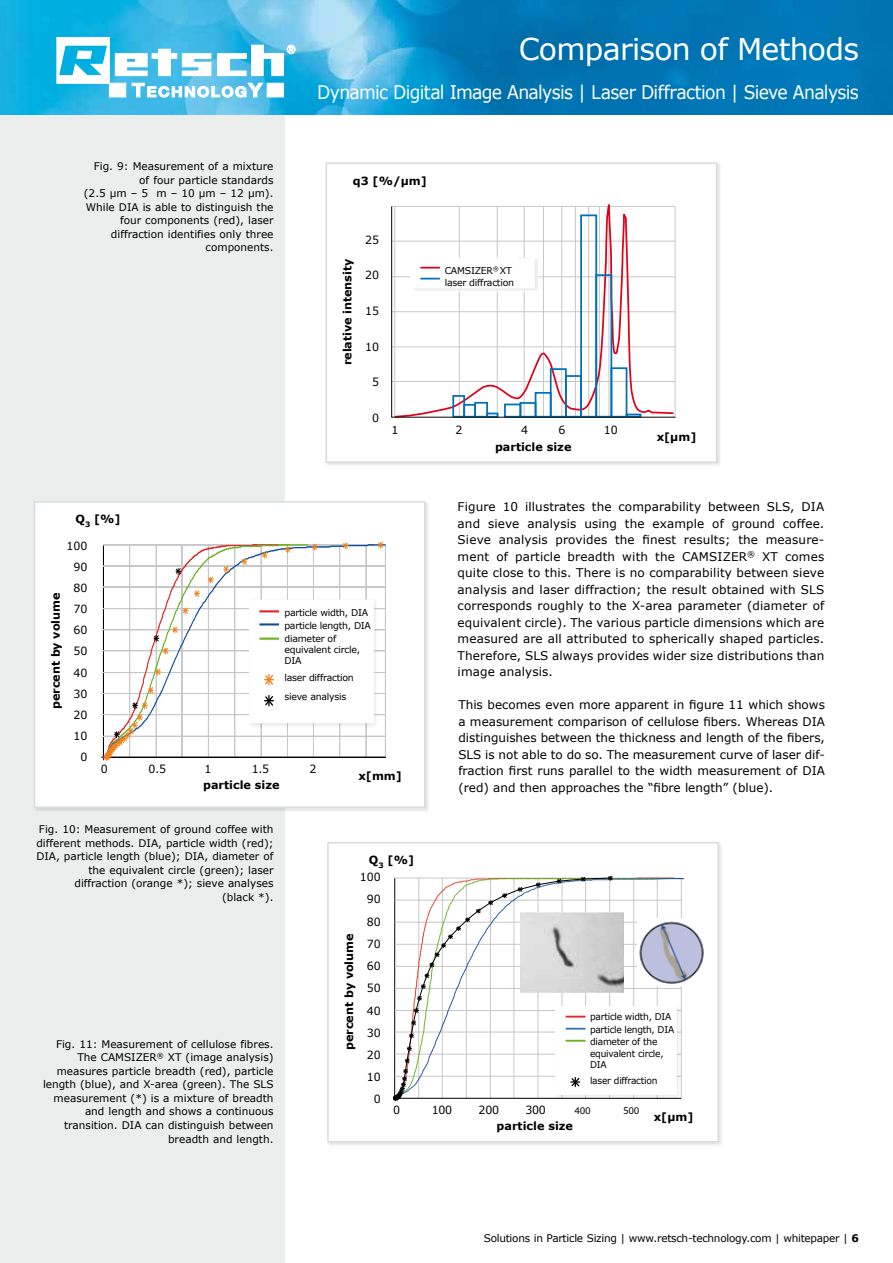
<style>
.page{position:relative;width:893px;height:1263px;background:#fff}
.page>*{position:absolute;margin:0;border:0;box-sizing:border-box;transform-origin:0 0}
.t1{font:30px "Verdana";letter-spacing:-.025em;color:#fff}
.t2{font:18.75px "Verdana";letter-spacing:-.04em;color:#fff;scale:.92 1}
.t3{font:12px/16.5px "Verdana";color:#000;text-align:justify}
.t4{font:700 11.25px "Verdana";letter-spacing:-.005em;color:#000}
.t5{font:11.25px/21.1px "Verdana";color:#000;text-align:right}
.t6{font:10.5px/13.5px "Verdana";color:#000;text-align:right}
.t7{font:10.5px "Verdana";letter-spacing:-.025em;color:#000}
.t8{font:9.3px/12.9px "Verdana";letter-spacing:-.025em;color:#000}
.t9{font:9px "Verdana";letter-spacing:-.025em;color:#000}
.s1{font-weight:700}
</style>
<div class="page">
<div style="left:0;top:0;width:285px;height:1263px;background:#eceded"></div>
<svg style="left:34px;top:501px;width:392px;height:308px"></svg>
<img style="left:0;top:0;width:893px;height:115px">
<svg style="left:325px;top:162px;width:393px;height:302px"></svg>
<svg style="left:57px;top:37px;width:238px;height:60px"></svg>
<svg style="left:327px;top:842px;width:393px;height:301px"></svg>
<img style="left:520px;top:912px;width:104px;height:80px">
<img style="left:637px;top:919px;width:68px;height:66px">
<p class="t6" style="left:84px;top:160px;width:191px">Fig. 9: Measurement of a mixture of four particle standards<br>(2.5 µm – 5 m – 10 µm – 12 µm).<br>While DIA is able to distinguish the four components (red), laser diffraction identifies only three components.</p>
<h1 class="t1" style="left:519px;top:28px;width:342px">Comparison of Methods</h1>
<h2 class="t2" style="left:317px;top:79px;width:590px">Dynamic Digital Image Analysis | Laser Diffraction | Sieve Analysis</h2>
<p class="t4" style="left:353px;top:173px;width:76px">q3 [%/µm]</p>
<p class="t5" style="left:365px;top:229px;width:16px">25</p>
<p class="t5" style="left:365px;top:265px;width:16px">20</p>
<p class="t5" style="left:365px;top:300px;width:16px">15</p>
<p class="t5" style="left:365px;top:336px;width:16px">10</p>
<p class="t5" style="left:372px;top:372px;width:9px">5</p>
<p class="t5" style="left:372px;top:407px;width:9px">0</p>
<p class="t4" style="left:339px;top:365px;width:108px;rotate:-90deg">relative intensity</p>
<p class="t8" style="left:445px;top:265px;width:71px;line-height:11.2px">CAMSIZER<sup>®</sup>XT laser diffraction</p>
<p class="t5" style="left:391px;top:419px;width:9px">1</p>
<p class="t5" style="left:455px;top:419px;width:9px">2</p>
<p class="t5" style="left:521px;top:419px;width:9px">4</p>
<p class="t5" style="left:559px;top:419px;width:9px">6</p>
<p class="t5" style="left:604px;top:419px;width:16px">10</p>
<p class="t4" style="left:495px;top:438px;width:78px">particle size</p>
<p class="t4" style="left:657px;top:429px;width:41px">x[µm]</p>
<p class="t4" style="left:75px;top:511px;width:47px">Q<sub>3</sub> [%]</p>
<p class="t5" style="left:66px;top:535px;width:23px">100<br>90<br>80<br>70<br>60<br>50<br>40<br>30<br>20<br>10<br>0</p>
<p class="t4" style="left:48px;top:709px;width:118px;rotate:-90deg">percent by volume</p>
<p class="t8" style="left:284px;top:606px;width:88px">particle width, DIA particle length, DIA diameter of</p>
<p class="t8" style="left:284px;top:644px;width:77px;line-height:11.2px">equivalent circle,<br>DIA</p>
<p class="t8" style="left:284px;top:668px;width:71px;line-height:19.2px">laser diffraction sieve analysis</p>
<p class="t5" style="left:101px;top:758px;width:9px">0</p>
<p class="t5" style="left:149px;top:758px;width:19px">0.5</p>
<p class="t5" style="left:204px;top:758px;width:9px">1</p>
<p class="t5" style="left:252px;top:758px;width:19px">1.5</p>
<p class="t5" style="left:309px;top:758px;width:9px">2</p>
<p class="t4" style="left:203px;top:777px;width:78px">particle size</p>
<p class="t4" style="left:358px;top:768px;width:45px">x[mm]</p>
<p class="t3" style="left:458px;top:499px;width:368px">Figure 10 illustrates the comparability between SLS, DIA and sieve analysis using the example of ground coffee.<br>Sieve analysis provides the finest results; the measure&shy;ment of particle breadth with the CAMSIZER<sup>®</sup> XT comes quite close to this. There is no comparability between sieve analysis and laser diffraction; the result obtained with SLS corresponds roughly to the X-area parameter (diameter of equivalent circle). The various particle dimensions which are measured are all attributed to spherically shaped particles.<br>Therefore, SLS always provides wider size distributions than image analysis.</p>
<p class="t3" style="left:458px;top:696px;width:368px">This becomes even more apparent in figure 11 which shows a measurement comparison of cellulose fibers. Whereas DIA distinguishes between the thickness and length of the fibers, SLS is not able to do so. The measurement curve of laser dif&shy;fraction first runs parallel to the width measurement of DIA (red) and then approaches the “fibre length” (blue).</p>
<p class="t6" style="left:36px;top:822px;width:239px">Fig. 10: Measurement of ground coffee with different methods. DIA, particle width (red); DIA, particle length (blue); DIA, diameter of the equivalent circle (green); laser diffraction (orange *); sieve analyses<br>(black *).</p>
<p class="t6" style="left:43px;top:1037px;width:232px">Fig. 11: Measurement of cellulose fibres.<br>The CAMSIZER<sup>®</sup> XT (image analysis) measures particle breadth (red), particle length (blue), and X-area (green). The SLS measurement (*) is a mixture of breadth and length and shows a continuous transition. DIA can distinguish between breadth and length.</p>
<p class="t4" style="left:369px;top:852px;width:47px">Q<sub>3</sub> [%]</p>
<p class="t5" style="left:360px;top:866px;width:23px;line-height:22.2px">100<br>90<br>80<br>70<br>60<br>50<br>40<br>30<br>20<br>10<br>0</p>
<p class="t4" style="left:341px;top:1050px;width:118px;rotate:-90deg">percent by volume</p>
<p class="t8" style="left:590px;top:1010px;width:86px">particle width, DIA particle length, DIA diameter of the</p>
<p class="t8" style="left:590px;top:1047px;width:75px;line-height:11.2px">equivalent circle,<br>DIA</p>
<p class="t8" style="left:590px;top:1074px;width:69px">laser diffraction</p>
<p class="t5" style="left:393px;top:1099px;width:9px">0</p>
<p class="t5" style="left:432px;top:1099px;width:22px">100</p>
<p class="t5" style="left:479px;top:1099px;width:22px">200</p>
<p class="t5" style="left:525px;top:1099px;width:22px">300</p>
<p class="t9" style="left:574px;top:1104px;width:18px">400</p>
<p class="t9" style="left:623px;top:1104px;width:18px">500</p>
<p class="t4" style="left:497px;top:1118px;width:78px">particle size</p>
<p class="t4" style="left:654px;top:1109px;width:41px">x[µm]</p>
<p class="t7" style="left:484px;top:1231px;width:377px">Solutions in Particle Sizing | www.retsch-technology.com | whitepaper | <span class="s1">6</span></p>
</div>
